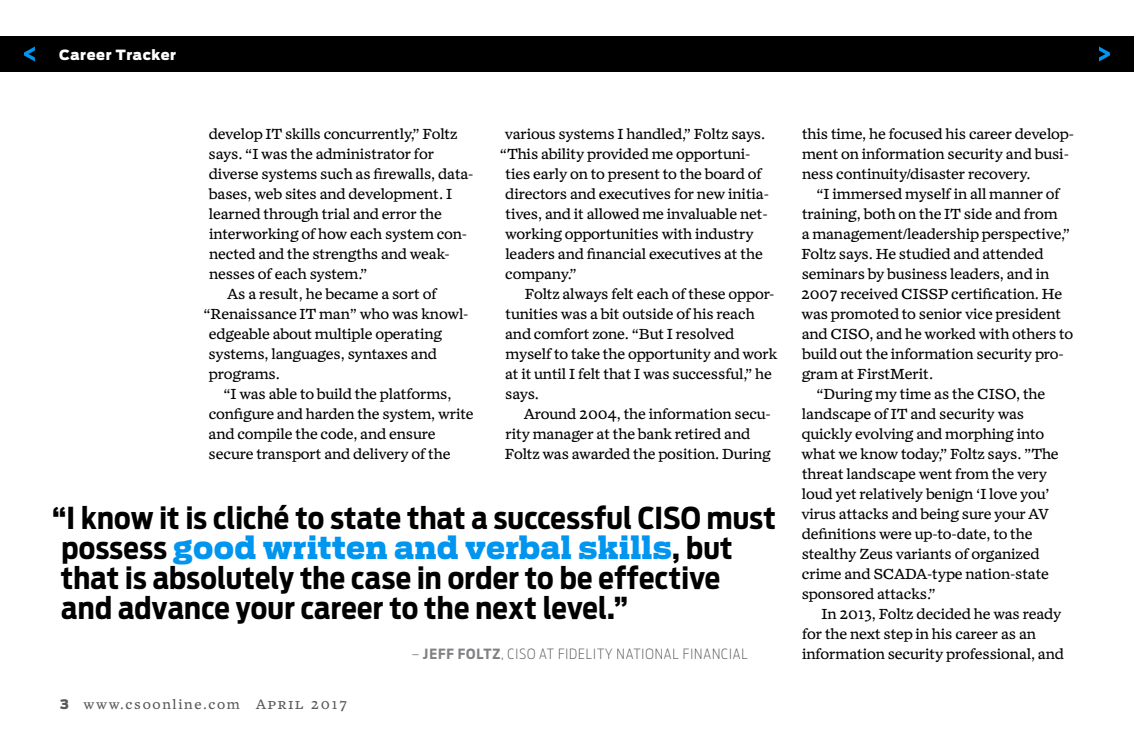
<style>
.page{position:relative;width:1134px;height:756px;background:#fff}
.page>*{position:absolute;margin:0;border:0;box-sizing:border-box;transform-origin:0 0}
.t1{font:700 30px/30px "Antenna Cond";letter-spacing:.005em;color:#000}
.t2{font:900 30px "Receiver";letter-spacing:.02em;color:#0095ef}
.t3{font:14px/20px "Zocalo Text";letter-spacing:-.01em;color:#000}
.t4{font:200 14px "Antenna Cond";letter-spacing:.065em;color:#59595b}
.t5{font:900 14px "Antenna";letter-spacing:.04em;color:#fff}
.t6{font:13px "Zocalo Text";letter-spacing:.13em;color:#59595b}
.s1{font-family:"Antenna Cond";font-weight:700;color:#000}
.s2{font-weight:700;color:#808184}
.s3{font-family:"Antenna";font-weight:900}
</style>
<div class="page">
<div style="left:0;top:36px;width:1134px;height:36px;background:#000"></div>
<svg style="left:24px;top:46px;width:11px;height:16px"></svg>
<svg style="left:1099px;top:46px;width:11px;height:16px"></svg>
<p class="t5" style="left:59px;top:44px;width:119px">Career Tracker</p>
<p class="t3" style="left:209px;top:124px;width:250px">develop IT skills concurrently,” Foltz</p>
<p class="t3" style="left:209px;top:144px;width:227px">says. “I was the administrator for</p>
<p class="t3" style="left:209px;top:164px;width:266px">diverse systems such as firewalls, data-</p>
<p class="t3" style="left:209px;top:184px;width:245px">bases, web sites and development. I</p>
<p class="t3" style="left:209px;top:204px;width:235px">learned through trial and error the</p>
<p class="t3" style="left:209px;top:224px;width:260px">interworking of how each system con-</p>
<p class="t3" style="left:209px;top:244px;width:242px">nected and the strengths and weak-</p>
<p class="t3" style="left:209px;top:264px;width:160px">nesses of each system.”</p>
<p class="t3" style="left:228px;top:284px;width:211px">As a result, he became a sort of</p>
<p class="t3" style="left:203px;top:304px;width:267px">“Renaissance IT man” who was knowl-</p>
<p class="t3" style="left:209px;top:324px;width:235px">edgeable about multiple operating</p>
<p class="t3" style="left:209px;top:344px;width:230px">systems, languages, syntaxes and</p>
<p class="t3" style="left:209px;top:364px;width:73px">programs.</p>
<p class="t3" style="left:223px;top:384px;width:230px">“I was able to build the platforms,</p>
<p class="t3" style="left:209px;top:404px;width:266px">configure and harden the system, write</p>
<p class="t3" style="left:209px;top:424px;width:228px">and compile the code, and ensure</p>
<p class="t3" style="left:209px;top:444px;width:243px">secure transport and delivery of the</p>
<p class="t3" style="left:505px;top:124px;width:262px">various systems I handled,” Foltz says.</p>
<p class="t3" style="left:500px;top:144px;width:252px">“This ability provided me opportuni-</p>
<p class="t3" style="left:505px;top:164px;width:258px">ties early on to present to the board of</p>
<p class="t3" style="left:505px;top:184px;width:265px">directors and executives for new initia-</p>
<p class="t3" style="left:505px;top:204px;width:264px">tives, and it allowed me invaluable net-</p>
<p class="t3" style="left:505px;top:224px;width:250px">working opportunities with industry</p>
<p class="t3" style="left:505px;top:244px;width:259px">leaders and financial executives at the</p>
<p class="t3" style="left:505px;top:264px;width:73px">company.”</p>
<p class="t3" style="left:525px;top:284px;width:251px">Foltz always felt each of these oppor-</p>
<p class="t3" style="left:505px;top:304px;width:251px">tunities was a bit outside of his reach</p>
<p class="t3" style="left:505px;top:324px;width:231px">and comfort zone. “But I resolved</p>
<p class="t3" style="left:506px;top:344px;width:273px">myself to take the opportunity and work</p>
<p class="t3" style="left:505px;top:364px;width:268px">at it until I felt that I was successful,” he</p>
<p class="t3" style="left:505px;top:384px;width:35px">says.</p>
<p class="t3" style="left:524px;top:404px;width:248px">Around 2004, the information secu-</p>
<p class="t3" style="left:506px;top:425px;width:246px">rity manager at the bank retired and</p>
<p class="t3" style="left:505px;top:445px;width:267px">Foltz was awarded the position. During</p>
<h1 class="t1" style="left:52px;top:503px;width:725px">“I know it is cliché to state that a successful CISO must</h1>
<h1 class="t2" style="left:62px;top:529px;width:673px"><span class="s1">possess</span> good written and verbal skills<span class="s1">, but</span></h1>
<h1 class="t1" style="left:61px;top:563px;width:661px">that is absolutely the case in order to be effective and advance your career to the next level.”</h1>
<p class="t4" style="left:412px;top:645px;width:338px">– <span class="s2">JEFF FOLTZ</span>, CISO AT FIDELITY NATIONAL FINANCIAL</p>
<p class="t6" style="left:60px;top:696px;width:181px"><span class="s3">3</span> www.csoonline.com</p>
<p class="t6" style="left:256px;top:696px;width:92px">April 2017</p>
<p class="t3" style="left:802px;top:125px;width:274px">this time, he focused his career develop&shy;ment on information security and busi&shy;ness continuity/disaster recovery.</p>
<p class="t3" style="left:817px;top:185px;width:245px">“I immersed myself in all manner of</p>
<p class="t3" style="left:802px;top:205px;width:257px">training, both on the IT side and from</p>
<p class="t3" style="left:802px;top:225px;width:270px">a management/leadership perspective,”</p>
<p class="t3" style="left:801px;top:245px;width:244px">Foltz says. He studied and attended</p>
<p class="t3" style="left:802px;top:265px;width:249px">seminars by business leaders, and in</p>
<p class="t3" style="left:801px;top:285px;width:263px">2007 received CISSP certification. He</p>
<p class="t3" style="left:802px;top:305px;width:261px">was promoted to senior vice president</p>
<p class="t3" style="left:802px;top:325px;width:273px">and CISO, and he worked with others to</p>
<p class="t3" style="left:802px;top:345px;width:263px">build out the information security pro-</p>
<p class="t3" style="left:802px;top:365px;width:133px">gram at FirstMerit.</p>
<p class="t3" style="left:817px;top:385px;width:230px">“During my time as the CISO, the</p>
<p class="t3" style="left:802px;top:405px;width:224px">landscape of IT and security was</p>
<p class="t3" style="left:802px;top:425px;width:244px">quickly evolving and morphing into</p>
<p class="t3" style="left:802px;top:445px;width:259px">what we know today,” Foltz says. ”The</p>
<p class="t3" style="left:802px;top:465px;width:247px">threat landscape went from the very</p>
<p class="t3" style="left:802px;top:485px;width:249px">loud yet relatively benign ‘I love you’</p>
<p class="t3" style="left:801px;top:505px;width:249px">virus attacks and being sure your AV</p>
<p class="t3" style="left:802px;top:525px;width:232px">definitions were up-to-date, to the</p>
<p class="t3" style="left:802px;top:545px;width:239px">stealthy Zeus variants of organized</p>
<p class="t3" style="left:802px;top:565px;width:249px">crime and SCADA-type nation-state</p>
<p class="t3" style="left:802px;top:585px;width:136px">sponsored attacks.”</p>
<p class="t3" style="left:821px;top:605px;width:241px">In 2013, Foltz decided he was ready</p>
<p class="t3" style="left:802px;top:625px;width:235px">for the next step in his career as an</p>
<p class="t3" style="left:802px;top:645px;width:263px">information security professional, and</p>
</div>
